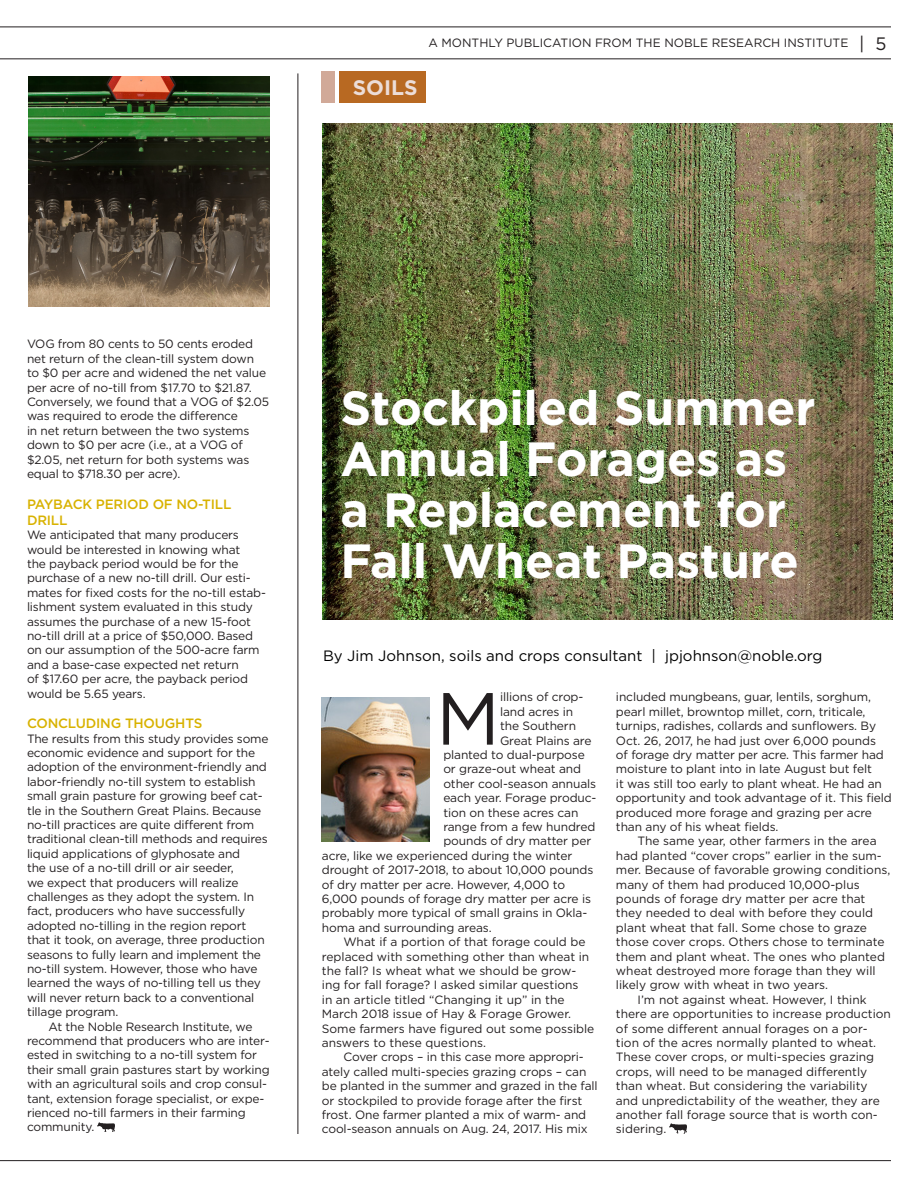
<style>
.page{position:relative;width:918px;height:1188px;background:#fff}
.page>*{position:absolute;margin:0;border:0;box-sizing:border-box;transform-origin:0 0}
.t1{font:73.65px "Gotham";color:#231f20}
.t2{font:700 48px/51px "Gotham";letter-spacing:-.005em;color:#fff}
.t3{font:700 21px "Gotham";color:#ecddd8}
.t4{font:15px "Gotham";color:#000}
.t5{font:500 13.5px/16.2px "Gotham";letter-spacing:-.015em;color:#d8b200}
.t6{font:12px/14.4px "Gotham";letter-spacing:-.015em;color:#231f20}
.s1{font-size:18px}
</style>
<div class="page">
<hr style="left:0;top:1160px;width:891px;height:1px;background:#231f20">
<hr style="left:0;top:58px;width:891px;height:1px;background:#231f20">
<hr style="left:0;top:27px;width:891px;height:1px;background:#231f20">
<img style="left:322px;top:123px;width:570px;height:497px">
<img style="left:322px;top:698px;width:108px;height:144px">
<hr style="left:298px;top:73px;width:1px;height:1061px;background:#231f20">
<img style="left:669px;top:1123px;width:17px;height:10px">
<img style="left:98px;top:1122px;width:17px;height:9px">
<div style="left:339px;top:72px;width:87px;height:31px;background:#b86922"></div>
<div style="left:321px;top:72px;width:14px;height:31px;background:#d1a998"></div>
<img style="left:28px;top:76px;width:242px;height:231px">
<h3 class="t3" style="left:353px;top:73px;width:66px">SOILS</h3>
<p class="t6" style="left:428px;top:35px;width:460px">A MONTHLY PUBLICATION FROM THE NOBLE RESEARCH INSTITUTE <span class="s1">| 5</span></p>
<p class="t6" style="left:27px;top:337px;width:244px">VOG from 80 cents to 50 cents eroded net return of the clean-till system down to $0 per acre and widened the net value per acre of no-till from $17.70 to $21.87.<br>Conversely, we found that a VOG of $2.05 was required to erode the difference<br>in net return between the two systems down to $0 per acre (i.e., at a VOG of $2.05, net return for both systems was equal to $718.30 per acre).</p>
<p class="t5" style="left:27px;top:496px;width:206px">PAYBACK PERIOD OF NO-TILL<br>DRILL</p>
<p class="t6" style="left:27px;top:528px;width:241px">We anticipated that many producers would be interested in knowing what<br>the payback period would be for the purchase of a new no-till drill. Our esti&shy;mates for fixed costs for the no-till estab&shy;lishment system evaluated in this study assumes the purchase of a new 15-foot no-till drill at a price of $50,000. Based on our assumption of the 500-acre farm and a base-case expected net return<br>of $17.60 per acre, the payback period would be 5.65 years.</p>
<p class="t5" style="left:27px;top:715px;width:177px">CONCLUDING THOUGHTS</p>
<p class="t6" style="left:27px;top:731px;width:243px">The results from this study provides some economic evidence and support for the adoption of the environment-friendly and labor-friendly no-till system to establish small grain pasture for growing beef cat&shy;tle in the Southern Great Plains. Because no-till practices are quite different from traditional clean-till methods and requires liquid applications of glyphosate and<br>the use of a no-till drill or air seeder,<br>we expect that producers will realize challenges as they adopt the system. In fact, producers who have successfully adopted no-tilling in the region report that it took, on average, three production seasons to fully learn and implement the no-till system. However, those who have learned the ways of no-tilling tell us they will never return back to a conventional tillage program.</p>
<p class="t6" style="left:27px;top:1019px;width:244px;text-indent:22px">At the Noble Research Institute, we recommend that producers who are inter&shy;ested in switching to a no-till system for their small grain pastures start by working with an agricultural soils and crop consul&shy;tant, extension forage specialist, or expe&shy;rienced no-till farmers in their farming community.</p>
<h2 class="t2" style="left:340px;top:382px;width:477px">Stockpiled Summer<br>Annual Forages as a Replacement for<br>Fall Wheat Pasture</h2>
<p class="t4" style="left:323px;top:646px;width:501px">By Jim Johnson, soils and crops consultant | jpjohnson@noble.org</p>
<h1 class="t1" style="left:436px;top:671px;width:65px">M</h1>
<p class="t6" style="left:500px;top:690px;width:85px">illions of crop-</p>
<p class="t6" style="left:616px;top:690px;width:277px">included mungbeans, guar, lentils, sorghum, pearl millet, browntop millet, corn, triticale, turnips, radishes, collards and sunflowers. By Oct. 26, 2017, he had just over 6,000 pounds<br>of forage dry matter per acre. This farmer had moisture to plant into in late August but felt<br>it was still too early to plant wheat. He had an opportunity and took advantage of it. This field produced more forage and grazing per acre than any of his wheat fields.</p>
<p class="t6" style="left:638px;top:834px;width:241px">The same year, other farmers in the area</p>
<p class="t6" style="left:616px;top:848px;width:267px">had planted “cover crops” earlier in the sum-</p>
<p class="t6" style="left:616px;top:863px;width:276px">mer. Because of favorable growing conditions,</p>
<p class="t6" style="left:616px;top:877px;width:245px">many of them had produced 10,000-plus</p>
<p class="t6" style="left:616px;top:891px;width:251px">pounds of forage dry matter per acre that</p>
<p class="t6" style="left:616px;top:906px;width:259px">they needed to deal with before they could</p>
<p class="t6" style="left:616px;top:920px;width:252px">plant wheat that fall. Some chose to graze</p>
<p class="t6" style="left:616px;top:935px;width:270px">those cover crops. Others chose to terminate</p>
<p class="t6" style="left:616px;top:949px;width:271px">them and plant wheat. The ones who planted</p>
<p class="t6" style="left:616px;top:963px;width:261px">wheat destroyed more forage than they will</p>
<p class="t6" style="left:616px;top:978px;width:214px">likely grow with wheat in two years.</p>
<p class="t6" style="left:638px;top:992px;width:231px">I’m not against wheat. However, I think</p>
<p class="t6" style="left:616px;top:1007px;width:277px">there are opportunities to increase production</p>
<p class="t6" style="left:616px;top:1021px;width:253px">of some different annual forages on a por-</p>
<p class="t6" style="left:616px;top:1035px;width:262px">tion of the acres normally planted to wheat.</p>
<p class="t6" style="left:616px;top:1050px;width:260px">These cover crops, or multi-species grazing</p>
<p class="t6" style="left:616px;top:1064px;width:253px">crops, will need to be managed differently</p>
<p class="t6" style="left:616px;top:1079px;width:253px">than wheat. But considering the variability</p>
<p class="t6" style="left:616px;top:1093px;width:265px">and unpredictability of the weather, they are</p>
<p class="t6" style="left:616px;top:1107px;width:263px">another fall forage source that is worth con-</p>
<p class="t6" style="left:616px;top:1122px;width:52px">sidering.</p>
<p class="t6" style="left:500px;top:704px;width:75px">land acres in</p>
<p class="t6" style="left:500px;top:719px;width:78px">the Southern</p>
<p class="t6" style="left:500px;top:733px;width:93px">Great Plains are</p>
<p class="t6" style="left:443px;top:747px;width:143px">planted to dual-purpose</p>
<p class="t6" style="left:443px;top:762px;width:139px">or graze-out wheat and</p>
<p class="t6" style="left:443px;top:776px;width:154px">other cool-season annuals</p>
<p class="t6" style="left:443px;top:791px;width:155px">each year. Forage produc-</p>
<p class="t6" style="left:443px;top:805px;width:137px">tion on these acres can</p>
<p class="t6" style="left:443px;top:819px;width:153px">range from a few hundred</p>
<p class="t6" style="left:443px;top:834px;width:149px">pounds of dry matter per</p>
<p class="t6" style="left:322px;top:848px;width:252px">acre, like we experienced during the winter</p>
<p class="t6" style="left:322px;top:863px;width:273px">drought of 2017-2018, to about 10,000 pounds</p>
<p class="t6" style="left:322px;top:877px;width:245px">of dry matter per acre. However, 4,000 to</p>
<p class="t6" style="left:322px;top:891px;width:271px">6,000 pounds of forage dry matter per acre is</p>
<p class="t6" style="left:322px;top:906px;width:267px">probably more typical of small grains in Okla-</p>
<p class="t6" style="left:322px;top:920px;width:171px">homa and surrounding areas.</p>
<p class="t6" style="left:343px;top:935px;width:244px">What if a portion of that forage could be</p>
<p class="t6" style="left:322px;top:949px;width:269px">replaced with something other than wheat in</p>
<p class="t6" style="left:322px;top:963px;width:256px">the fall? Is wheat what we should be grow-</p>
<p class="t6" style="left:322px;top:978px;width:258px">ing for fall forage? I asked similar questions</p>
<p class="t6" style="left:322px;top:992px;width:244px">in an article titled “Changing it up” in the</p>
<p class="t6" style="left:322px;top:1007px;width:251px">March 2018 issue of Hay &amp; Forage Grower.</p>
<p class="t6" style="left:322px;top:1021px;width:274px">Some farmers have figured out some possible</p>
<p class="t6" style="left:322px;top:1035px;width:166px">answers to these questions.</p>
<p class="t6" style="left:343px;top:1050px;width:242px">Cover crops – in this case more appropri-</p>
<p class="t6" style="left:322px;top:1064px;width:266px">ately called multi-species grazing crops – can</p>
<p class="t6" style="left:322px;top:1079px;width:277px">be planted in the summer and grazed in the fall</p>
<p class="t6" style="left:322px;top:1093px;width:262px">or stockpiled to provide forage after the first</p>
<p class="t6" style="left:322px;top:1107px;width:266px">frost. One farmer planted a mix of warm- and</p>
<p class="t6" style="left:322px;top:1122px;width:267px">cool-season annuals on Aug. 24, 2017. His mix</p>
</div>
